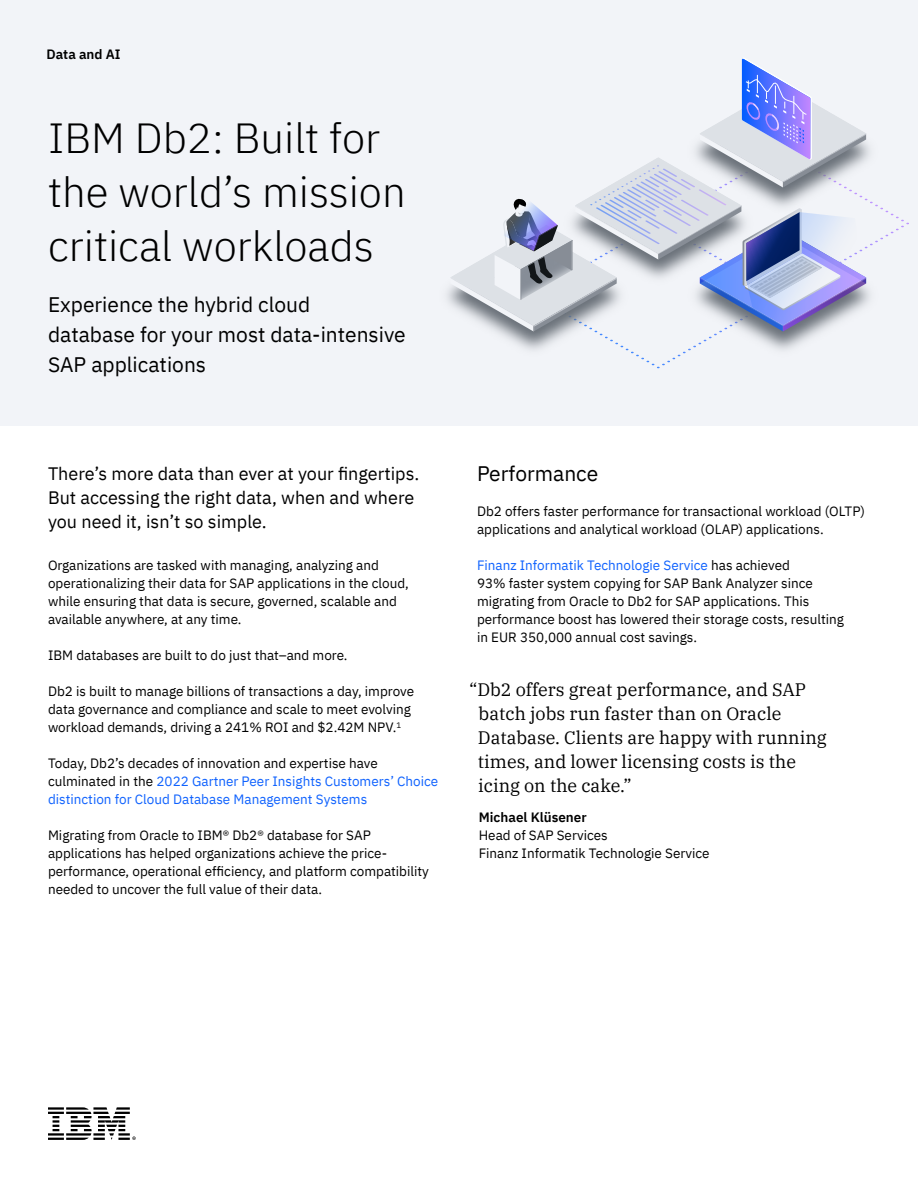
<style>
.page{position:relative;width:918px;height:1188px;background:#fff}
.page>*{position:absolute;margin:0;border:0;box-sizing:border-box;transform-origin:0 0}
.t1{font:300 42px/54px "IBM Plex Sans";color:#000}
.t2{font:21px/30px "IBM Plex Sans";color:#000}
.t3{font:18px/24px "IBM Plex Serif";color:#000}
.t4{font:18px/24px "IBM Plex Sans";color:#000}
.t5{font:13.5px/18px "IBM Plex Sans";color:#000}
.t6{font:13.5px/18px "IBM Plex Sans";color:#0f62fe}
.t7{font:600 13.5px "IBM Plex Sans";color:#000}
.s1{color:#000}
.s2{color:#0f62fe}
</style>
<div class="page">
<div style="left:0;top:0;width:918px;height:426px;background:#f2f4f8"></div>
<svg style="left:450px;top:58px;width:459px;height:311px"></svg>
<hr style="left:521px;top:269px;width:1px;height:31px;background:#878d96">
<svg style="left:48px;top:1107px;width:88px;height:33px"></svg>
<p class="t7" style="left:46px;top:43px;width:76px">Data and AI</p>
<h1 class="t1" style="left:48px;top:107px;width:359px">IBM Db2: Built for the world’s mission critical workloads</h1>
<h2 class="t2" style="left:48px;top:288px;width:359px">Experience the hybrid cloud<br>database for your most data-intensive<br>SAP applications</h2>
<h3 class="t4" style="left:48px;top:460px;width:373px">There’s more data than ever at your fingertips.<br>But accessing the right data, when and where you need it, isn’t so simple.</h3>
<p class="t5" style="left:48px;top:555px;width:362px">Organizations are tasked with managing, analyzing and operationalizing their data for SAP applications in the cloud, while ensuring that data is secure, governed, scalable and available anywhere, at any time.</p>
<p class="t5" style="left:48px;top:645px;width:301px">IBM databases are built to do just that–and more.</p>
<p class="t5" style="left:48px;top:681px;width:368px">Db2 is built to manage billions of transactions a day, improve data governance and compliance and scale to meet evolving workload demands, driving a 241% ROI and $2.42M NPV.<sup>1</sup></p>
<p class="t6" style="left:48px;top:753px;width:392px"><span class="s1">Today, Db2’s decades of innovation and expertise have culminated in the</span> 2022 Gartner Peer Insights Customers’ Choice distinction for Cloud Database Management Systems</p>
<p class="t5" style="left:48px;top:825px;width:383px">Migrating from Oracle to IBM® Db2® database for SAP applications has helped organizations achieve the price&shy;performance, operational efficiency, and platform compatibility needed to uncover the full value of their data.</p>
<h2 class="t2" style="left:477px;top:457px;width:123px">Performance</h2>
<p class="t5" style="left:477px;top:501px;width:390px">Db2 offers faster performance for transactional workload (OLTP) applications and analytical workload (OLAP) applications.</p>
<p class="t5" style="left:477px;top:555px;width:368px"><span class="s2">Finanz Informatik Technologie Service</span> has achieved<br>93% faster system copying for SAP Bank Analyzer since migrating from Oracle to Db2 for SAP applications. This performance boost has lowered their storage costs, resulting in EUR 350,000 annual cost savings.</p>
<h3 class="t3" style="left:478px;top:676px;width:350px;text-indent:-9px">“Db2 offers great performance, and SAP batch jobs run faster than on Oracle Database. Clients are happy with running times, and lower licensing costs is the icing on the cake.”</h3>
<p class="t7" style="left:479px;top:807px;width:109px">Michael Klüsener</p>
<p class="t5" style="left:479px;top:825px;width:232px">Head of SAP Services<br>Finanz Informatik Technologie Service</p>
</div>
